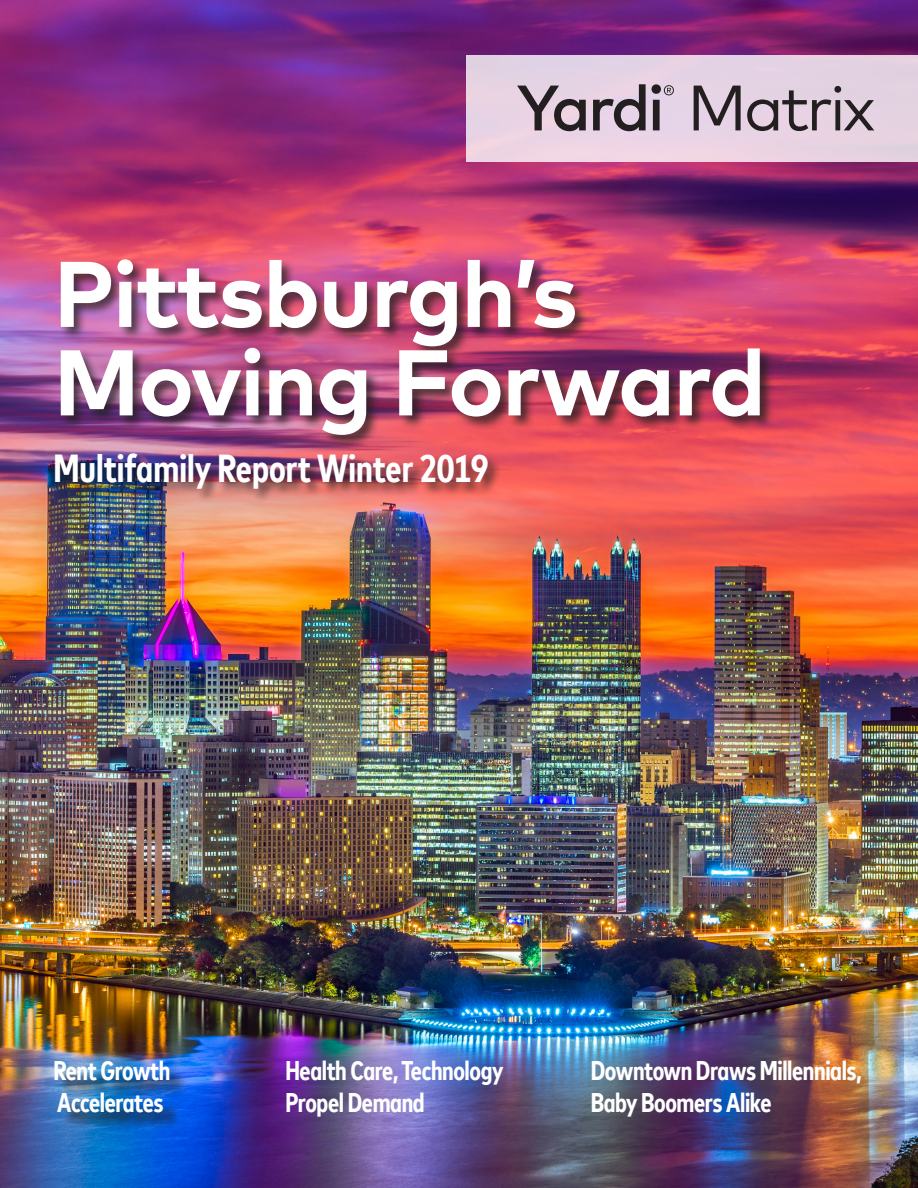
<style>
.page{position:relative;width:918px;height:1188px;background:#fff}
.page>*{position:absolute;margin:0;border:0;box-sizing:border-box;transform-origin:0 0}
.t1{font:700 93px/88.5px "Mark Offc Pro";letter-spacing:-.02em;color:#fff}
.t2{font:700 condensed 39px "Mark Offc Pro";color:#fff}
.t3{font:700 condensed 27px/31.5px "Mark Offc Pro";letter-spacing:-.015em;color:#fff}
</style>
<div class="page">
<img style="left:0;top:0;width:918px;height:1188px">
<div style="left:466px;top:55px;width:452px;height:107px;background:#e6d3e3"></div>
<div style="left:57px;top:1064px;width:131px;height:66px;background:#231f20;opacity:.75"></div>
<div style="left:53px;top:258px;width:722px;height:245px;background:#231f20;opacity:.75"></div>
<svg style="left:517px;top:86px;width:69px;height:45px"></svg>
<svg style="left:593px;top:84px;width:53px;height:47px"></svg>
<svg style="left:652px;top:84px;width:22px;height:46px"></svg>
<svg style="left:694px;top:86px;width:47px;height:44px"></svg>
<svg style="left:747px;top:86px;width:127px;height:45px"></svg>
<p class="t1" style="left:53px;top:242px;width:714px">Pittsburgh’s<br>Moving Forward</p>
<p class="t2" style="left:53px;top:440px;width:436px">Multifamily Report Winter 2019</p>
<p class="t3" style="left:53px;top:1053px;width:119px">Rent Growth<br>Accelerates</p>
<p class="t3" style="left:285px;top:1053px;width:220px">Health Care, Technology<br>Propel Demand</p>
<p class="t3" style="left:591px;top:1053px;width:273px">Downtown Draws Millennials,<br>Baby Boomers Alike</p>
</div>
